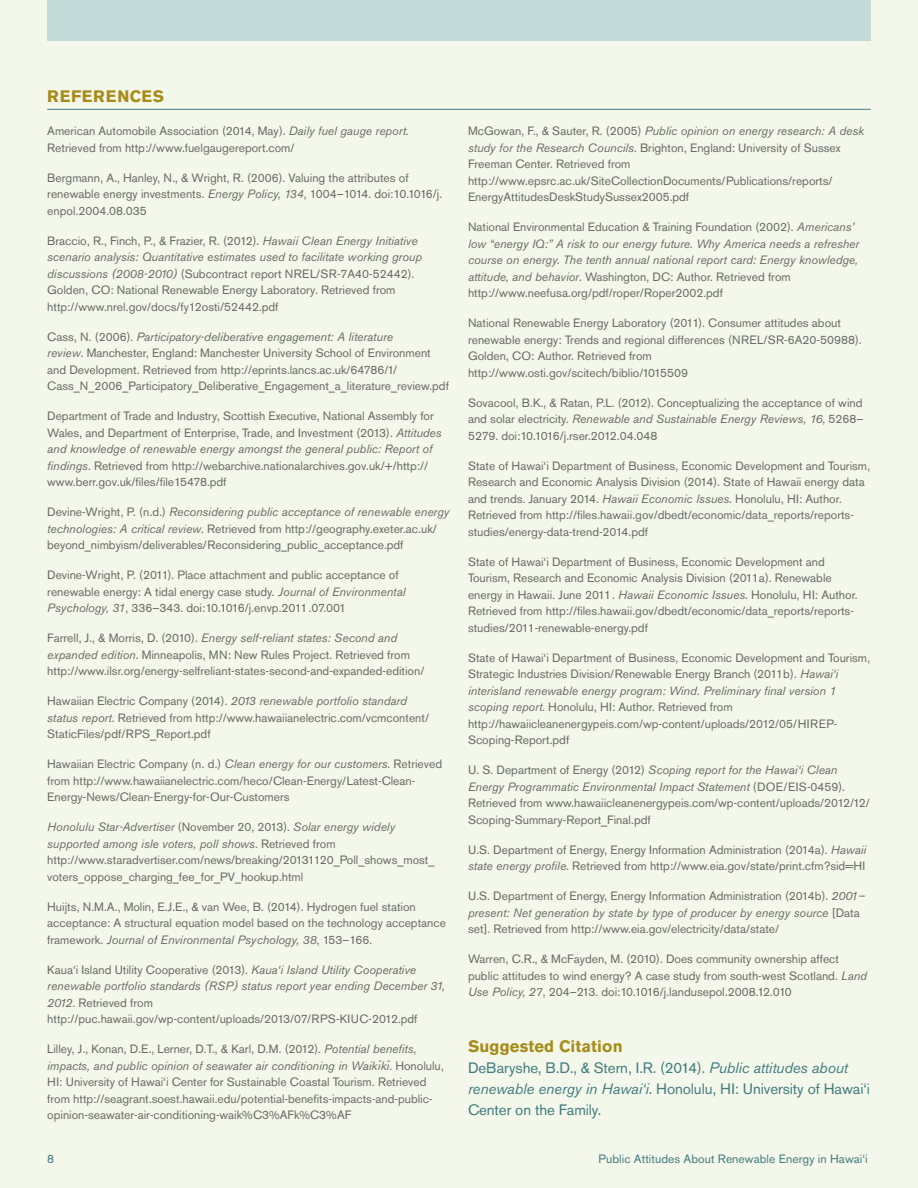
<style>
.page{position:relative;width:918px;height:1188px;background:#f3f8ea}
.page>*{position:absolute;margin:0;border:0;box-sizing:border-box;transform-origin:0 0}
.Box_Header{font:700 16.5px "Akzidenz Grotesk BE";letter-spacing:.01em;color:#a78b18}
.Box_Header-2{font:700 16.5px "Akzidenz Grotesk BE";letter-spacing:.05em;color:#a78b18}
.Copy{font:15px/21px "Akzidenz Grotesk BQ";letter-spacing:-.005em;color:#417b80}
.Citations{font:12px/16.5px "Akzidenz Grotesk BQ";color:#6a6965}
.Citations-2{font:italic 12px/16.5px "Akzidenz Grotesk BQ";color:#6a6965}
.t1{font:12px "Akzidenz Grotesk BQ";letter-spacing:.005em;color:#417b80}
.s1{font-style:italic}
.s2{font-style:normal}
</style>
<div class="page">
<hr style="left:47px;top:109px;width:824px;height:1px;background:#417b80">
<div style="left:47px;top:0;width:824px;height:40px;background:#c2dbd8"></div>
<p class="Box_Header-2" style="left:47px;top:87px;width:119px">REFERENCES</p>
<p class="Citations" style="left:47px;top:123px;width:363px">American Automobile Association (2014, May). <span class="s1">Daily fuel gauge report</span>.<br>Retrieved from http://www.fuelgaugereport.com/</p>
<p class="Citations" style="left:47px;top:169px;width:397px">Bergmann, A., Hanley, N., &amp; Wright, R. (2006). Valuing the attributes of renewable energy investments. <span class="s1">Energy Policy, 134</span>, 1004–1014. doi:10.1016/j. enpol.2004.08.035</p>
<p class="Citations" style="left:47px;top:232px;width:376px">Braccio, R., Finch, P., &amp; Frazier, R. (2012). <span class="s1">Hawaii Clean Energy Initiative scenario analysis: Quantitative estimates used to facilitate working group discussions (2008-2010)</span> (Subcontract report NREL/SR-7A40-52442).<br>Golden, CO: National Renewable Energy Laboratory. Retrieved from http://www.nrel.gov/docs/fy12osti/52442.pdf</p>
<p class="Citations" style="left:47px;top:328px;width:403px">Cass, N. (2006). <span class="s1">Participatory-deliberative engagement: A literature<br>review</span>. Manchester, England: Manchester University School of Environment and Development. Retrieved from http://eprints.lancs.ac.uk/64786/1/ Cass_N_2006_Participatory_Deliberative_Engagement_a_literature_review.pdf</p>
<p class="Citations" style="left:47px;top:408px;width:396px">Department of Trade and Industry, Scottish Executive, National Assembly for Wales, and Department of Enterprise, Trade, and Investment (2013). <span class="s1">Attitudes and knowledge of renewable energy amongst the general public: Report of findings</span>. Retrieved from http://webarchive.nationalarchives.gov.uk/+/http:// www.berr.gov.uk/files/file15478.pdf</p>
<p class="Citations" style="left:47px;top:504px;width:404px">Devine-Wright, P. (n.d.) <span class="s1">Reconsidering public acceptance of renewable energy technologies: A critical review</span>. Retrieved from http://geography.exeter.ac.uk/ beyond_nimbyism/deliverables/Reconsidering_public_acceptance.pdf</p>
<p class="Citations" style="left:47px;top:567px;width:360px">Devine-Wright, P. (2011). Place attachment and public acceptance of renewable energy: A tidal energy case study. <span class="s1">Journal of Environmental<br>Psychology, 31</span>, 336–343. doi:10.1016/j.envp.2011.07.001</p>
<p class="Citations" style="left:47px;top:630px;width:379px">Farrell, J., &amp; Morris, D. (2010). <span class="s1">Energy self-reliant states: Second and expanded edition</span>. Minneapolis, MN: New Rules Project. Retrieved from http://www.ilsr.org/energy-selfreliant-states-second-and-expanded-edition/</p>
<p class="Citations" style="left:47px;top:693px;width:383px">Hawaiian Electric Company (2014). <span class="s1">2013 renewable portfolio standard status report</span>. Retrieved from http://www.hawaiianelectric.com/vcmcontent/<br>StaticFiles/pdf/RPS_Report.pdf</p>
<p class="Citations" style="left:47px;top:756px;width:396px">Hawaiian Electric Company (n. d.) <span class="s1">Clean energy for our customers</span>. Retrieved from http://www.hawaiianelectric.com/heco/Clean-Energy/Latest-Clean-<br>Energy-News/Clean-Energy-for-Our-Customers</p>
<p class="Citations" style="left:47px;top:819px;width:389px"><span class="s1">Honolulu Star-Advertiser</span> (November 20, 2013). <span class="s1">Solar energy widely supported among isle voters, poll shows</span>. Retrieved from http://www.staradvertiser.com/news/breaking/20131120_Poll_shows_most_ voters_oppose_charging_fee_for_PV_hookup.html</p>
<p class="Citations" style="left:47px;top:898px;width:400px">Huijts, N.M.A., Molin, E.J.E., &amp; van Wee, B. (2014). Hydrogen fuel station acceptance: A structural equation model based on the technology acceptance framework. <span class="s1">Journal of Environmental Psychology, 38</span>, 153–166.</p>
<p class="Citations" style="left:47px;top:961px;width:399px">Kaua‘i Island Utility Cooperative (2013). <span class="s1">Kaua‘i Island Utility Cooperative renewable portfolio standards (RSP) status report year ending December 31, 2012</span>. Retrieved from http://puc.hawaii.gov/wp-content/uploads/2013/07/RPS-KIUC-2012.pdf</p>
<p class="Citations" style="left:47px;top:1041px;width:398px">Lilley, J., Konan, D.E., Lerner, D.T., &amp; Karl, D.M. (2012). <span class="s1">Potential benefits, impacts, and public opinion of seawater air conditioning in Waik</span><sup>-</sup><span class="s1">ık</span><sup>-</sup><span class="s1">ı</span>. Honolulu, HI: University of Hawai‘i Center for Sustainable Coastal Tourism. Retrieved from http://seagrant.soest.hawaii.edu/potential-benefits-impacts-and-public&shy;opinion-seawater-air-conditioning-waik%C3%AFk%C3%AF</p>
<p class="Citations" style="left:468px;top:123px;width:398px">McGowan, F., &amp; Sauter, R. (2005) <span class="s1">Public opinion on energy research: A desk study for the Research Councils</span>. Brighton, England: University of Sussex Freeman Center. Retrieved from http://www.epsrc.ac.uk/SiteCollectionDocuments/Publications/reports/ EnergyAttitudesDeskStudySussex2005.pdf</p>
<p class="Citations-2" style="left:468px;top:219px;width:393px"><span class="s2">National Environmental Education &amp; Training Foundation (2002).</span> Americans’ low “energy IQ:” A risk to our energy future. Why America needs a refresher course on energy. The tenth annual national report card: Energy knowledge, attitude, and behavior<span class="s2">. Washington, DC: Author. Retrieved from http://www.neefusa.org/pdf/roper/Roper2002.pdf</span></p>
<p class="Citations" style="left:468px;top:315px;width:395px">National Renewable Energy Laboratory (2011). Consumer attitudes about renewable energy: Trends and regional differences (NREL/SR-6A20-50988).<br>Golden, CO: Author. Retrieved from http://www.osti.gov/scitech/biblio/1015509</p>
<p class="Citations" style="left:468px;top:394px;width:397px;text-align:justify">Sovacool, B.K., &amp; Ratan, P.L. (2012). Conceptualizing the acceptance of wind and solar electricity. <span class="s1">Renewable and Sustainable Energy Reviews, 16</span>, 5268– 5279. doi:10.1016/j.rser.2012.04.048</p>
<p class="Citations" style="left:468px;top:457px;width:404px">State of Hawai‘i Department of Business, Economic Development and Tourism, Research and Economic Analysis Division (2014). State of Hawaii energy data and trends. January 2014. <span class="s1">Hawaii Economic Issues</span>. Honolulu, HI: Author.<br>Retrieved from http://files.hawaii.gov/dbedt/economic/data_reports/reports&shy;studies/energy-data-trend-2014.pdf</p>
<p class="Citations" style="left:468px;top:553px;width:391px">State of Hawai‘i Department of Business, Economic Development and Tourism, Research and Economic Analysis Division (2011a). Renewable energy in Hawaii. June 2011. <span class="s1">Hawaii Economic Issues</span>. Honolulu, HI: Author.<br>Retrieved from http://files.hawaii.gov/dbedt/economic/data_reports/reports&shy;studies/2011-renewable-energy.pdf</p>
<p class="Citations" style="left:468px;top:649px;width:404px">State of Hawai‘i Department of Business, Economic Development and Tourism, Strategic Industries Division/Renewable Energy Branch (2011b). <span class="s1">Hawai‘i interisland renewable energy program: Wind. Preliminary final version 1 scoping report</span>. Honolulu, HI: Author. Retrieved from http://hawaiicleanenergypeis.com/wp-content/uploads/2012/05/HIREP-Scoping-Report.pdf</p>
<p class="Citations" style="left:468px;top:762px;width:403px">U. S. Department of Energy (2012) <span class="s1">Scoping report for the Hawai‘i Clean Energy Programmatic Environmental Impact Statement</span> (DOE/EIS-0459).<br>Retrieved from www.hawaiicleanenergypeis.com/wp-content/uploads/2012/12/ Scoping-Summary-Report_Final.pdf</p>
<p class="Citations" style="left:468px;top:841px;width:400px">U.S. Department of Energy, Energy Information Administration (2014a). <span class="s1">Hawaii state energy profile</span>. Retrieved from http://www.eia.gov/state/print.cfm?sid=HI</p>
<p class="Citations" style="left:468px;top:888px;width:399px">U.S. Department of Energy, Energy Information Administration (2014b). <span class="s1">2001– present: Net generation by state by type of producer by energy source</span> [Data set]. Retrieved from http://www.eia.gov/electricity/data/state/</p>
<p class="Citations" style="left:468px;top:951px;width:401px">Warren, C.R., &amp; McFayden, M. (2010). Does community ownership affect public attitudes to wind energy? A case study from south-west Scotland. <span class="s1">Land<br>Use Policy, 27</span>, 204–213. doi:10.1016/j.landusepol.2008.12.010</p>
<p class="Box_Header" style="left:468px;top:1036px;width:156px">Suggested Citation</p>
<p class="Copy" style="left:468px;top:1057px;width:403px">DeBaryshe, B.D., &amp; Stern, I.R. (2014). <span class="s1">Public attitudes about renewable energy in Hawai‘i</span>. Honolulu, HI: University of Hawai‘i<br>Center on the Family.</p>
<p class="t1" style="left:47px;top:1152px;width:8px">8</p>
<p class="t1" style="left:599px;top:1152px;width:271px">Public Attitudes About Renewable Energy in Hawai‘i</p>
</div>
